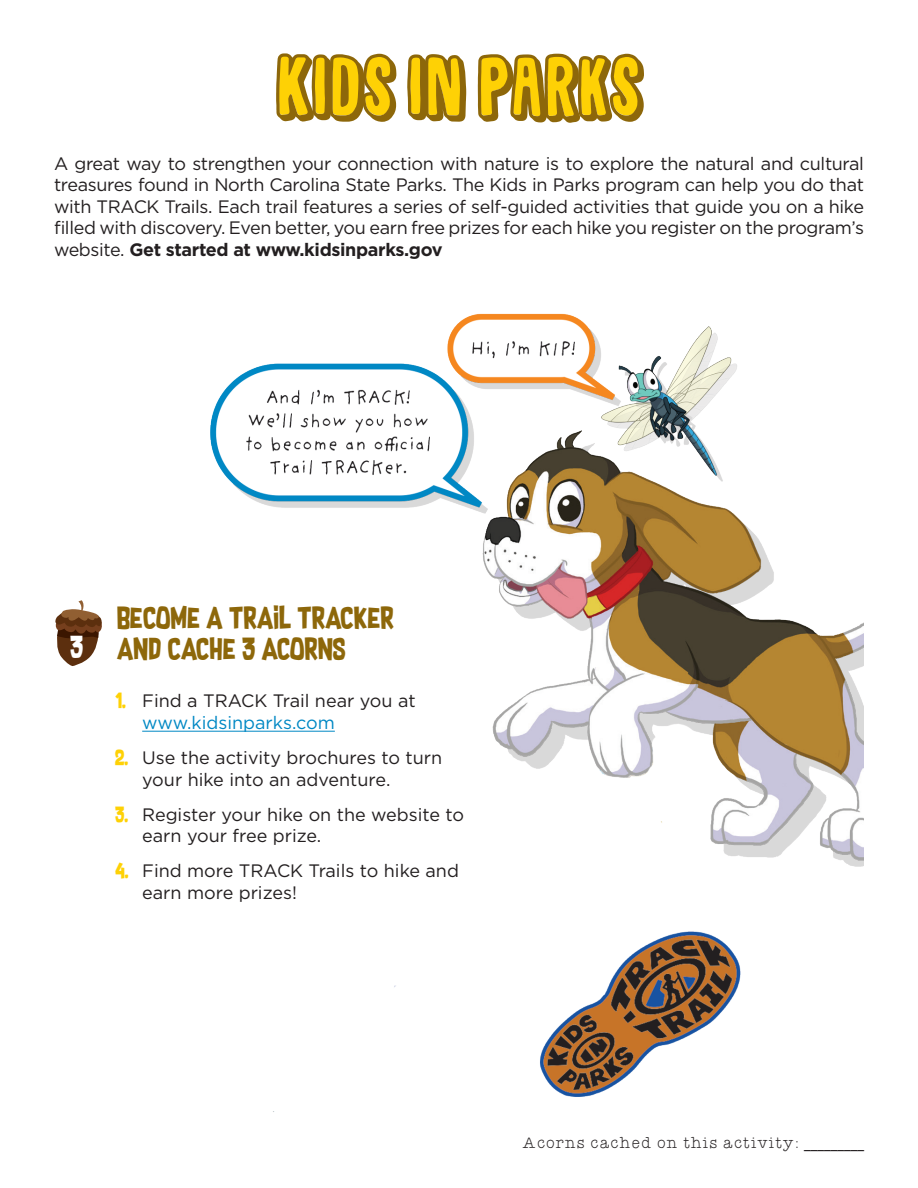
<style>
.page{position:relative;width:918px;height:1188px;background:#fff}
.page>*{position:absolute;margin:0;border:0;box-sizing:border-box;transform-origin:0 0}
.t1{font:64.5px "Sugarpunch DEMO";color:#8d670a}
.t2{font:25.5px/30.6px "Supersonic Rocketship";color:#8d670a}
.t3{font:25.35px "Supersonic Rocketship";color:#fff}
.t4{font:18px/21.6px "Gotham";color:#231f20}
.t5{font:100 16.5px "KB Youre Just My Type";color:#231f20}
.s1{font-weight:700}
.s2{font-family:"Supersonic Rocketship";color:#fed105}
.s3{color:#0088c4}
.s4{font-family:"Popular";font-weight:400}
</style>
<div class="page">
<svg style="left:279px;top:55px;width:113px;height:61px"></svg>
<svg style="left:410px;top:55px;width:52px;height:61px"></svg>
<svg style="left:480px;top:55px;width:159px;height:62px"></svg>
<img style="left:183px;top:313px;width:681px;height:799px">
<hr style="left:142px;top:731px;width:193px;height:1px;background:#0088c4">
<svg style="left:55px;top:600px;width:47px;height:66px"></svg>
<h1 class="t1" style="left:276px;top:38px;width:367px">KIDS IN PARKS</h1>
<p class="t4" style="left:54px;top:152px;width:812px;text-align:justify">A great way to strengthen your connection with nature is to explore the natural and cultural treasures found in North Carolina State Parks. The Kids in Parks program can help you do that with TRACK Trails. Each trail features a series of self-guided activities that guide you on a hike filled with discovery. Even better, you earn free prizes for each hike you register on the program’s website. <span class="s1">Get started at www.kidsinparks.gov</span></p>
<h3 class="t3" style="left:70px;top:627px;width:15px">3</h3>
<h2 class="t2" style="left:117px;top:602px;width:279px">BECOME A TRAIL TRACKER<br>AND CACHE 3 ACORNS</h2>
<p class="t4" style="left:142px;top:690px;width:275px;text-indent:-27px"><span class="s2">1.</span> Find a TRACK Trail near you at <span class="s3">www.kidsinparks.com</span></p>
<p class="t4" style="left:142px;top:746px;width:302px;text-indent:-27px"><span class="s2">2.</span> Use the activity brochures to turn your hike into an adventure.</p>
<p class="t4" style="left:142px;top:803px;width:324px;text-indent:-27px"><span class="s2">3.</span> Register your hike on the website to earn your free prize.</p>
<p class="t4" style="left:142px;top:860px;width:318px;text-indent:-27px"><span class="s2">4.</span> Find more TRACK Trails to hike and earn more prizes!</p>
<p class="t5" style="left:523px;top:1135px;width:342px">Acorns cached on this activity: <span class="s4">_________</span></p>
</div>
